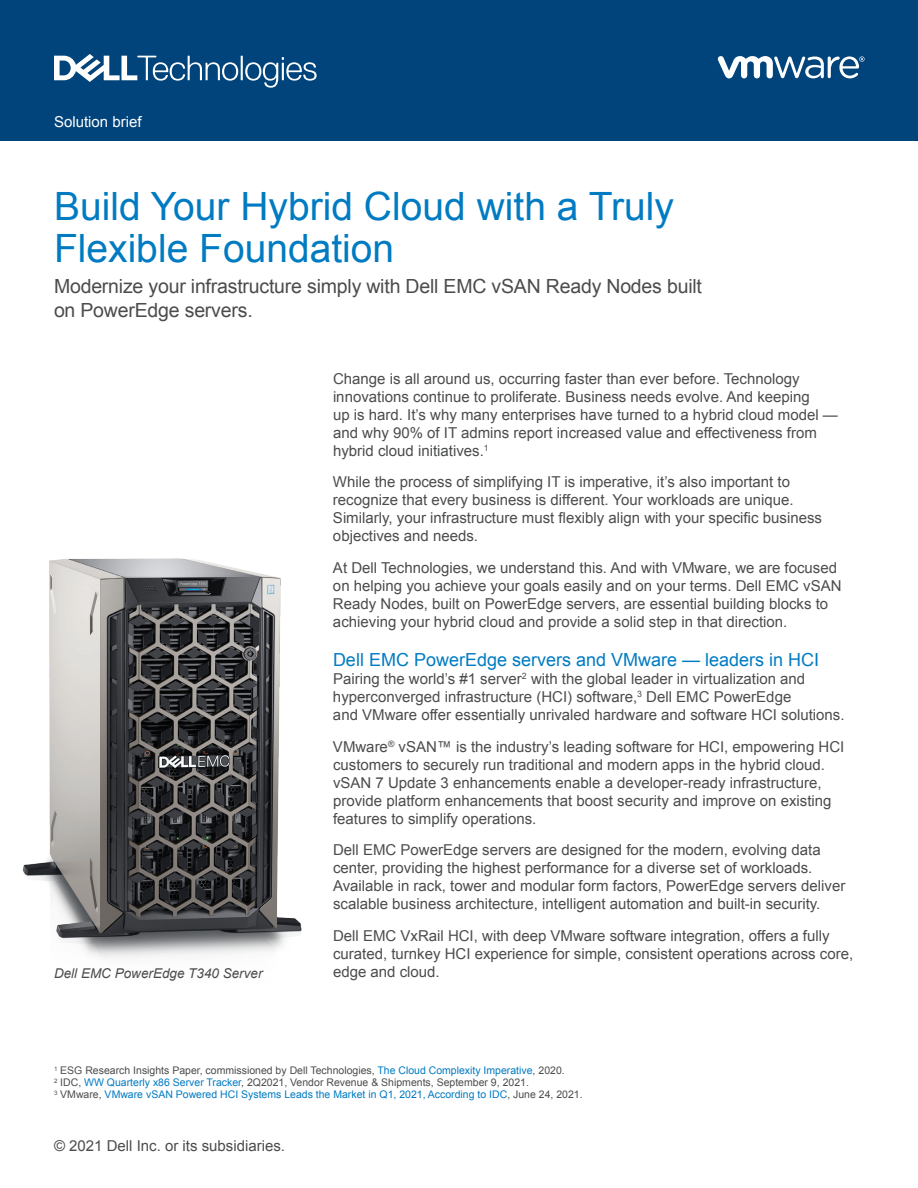
<style>
.page{position:relative;width:918px;height:1188px;background:#fff}
.page>*{position:absolute;margin:0;border:0;box-sizing:border-box;transform-origin:0 0}
.t1{font:39px/42px "Arial";color:#007bc2}
.t2{font:19.5px/24px "Arial";letter-spacing:-.01em;color:#4b4c4d}
.t3{font:18px "Arial";color:#007bc2}
.t4{font:15px/18px "Arial";color:#4b4c4d}
.t5{font:15px "Arial";color:#fff}
.t6{font:italic 13.5px "Arial";color:#4b4c4d}
.t7{font:10.5px/12px "Arial";color:#4b4c4d}
.s1{color:#007bc2}
</style>
<div class="page">
<div style="left:0;top:0;width:918px;height:141px;background:#00447b"></div>
<svg style="left:54px;top:54px;width:263px;height:34px"></svg>
<img style="left:22px;top:558px;width:280px;height:400px">
<svg style="left:718px;top:56px;width:147px;height:22px"></svg>
<p class="t5" style="left:54px;top:112px;width:89px">Solution brief</p>
<h1 class="t1" style="left:54px;top:186px;width:621px">Build Your Hybrid Cloud with a Truly<br>Flexible Foundation</h1>
<h2 class="t2" style="left:54px;top:275px;width:650px">Modernize your infrastructure simply with Dell EMC vSAN Ready Nodes built on PowerEdge servers.</h2>
<p class="t6" style="left:54px;top:964px;width:210px">Dell EMC PowerEdge T340 Server</p>
<p class="t4" style="left:333px;top:370px;width:506px">Change is all around us, occurring faster than ever before. Technology innovations continue to proliferate. Business needs evolve. And keeping<br>up is hard. It’s why many enterprises have turned to a hybrid cloud model — and why 90% of IT admins report increased value and effectiveness from hybrid cloud initiatives.<sup>1</sup></p>
<p class="t4" style="left:333px;top:473px;width:491px">While the process of simplifying IT is imperative, it’s also important to recognize that every business is different. Your workloads are unique.<br>Similarly, your infrastructure must flexibly align with your specific business objectives and needs.</p>
<p class="t4" style="left:333px;top:559px;width:510px">At Dell Technologies, we understand this. And with VMware, we are focused on helping you achieve your goals easily and on your terms. Dell EMC vSAN Ready Nodes, built on PowerEdge servers, are essential building blocks to achieving your hybrid cloud and provide a solid step in that direction.</p>
<p class="t3" style="left:333px;top:648px;width:488px">Dell EMC PowerEdge servers and VMware — leaders in HCI</p>
<p class="t4" style="left:333px;top:670px;width:513px">Pairing the world’s #1 server<sup>2</sup> with the global leader in virtualization and hyperconverged infrastructure (HCI) software,<sup>3</sup> Dell EMC PowerEdge<br>and VMware offer essentially unrivaled hardware and software HCI solutions.</p>
<p class="t4" style="left:333px;top:738px;width:513px">VMware<sup>®</sup> vSAN™ is the industry’s leading software for HCI, empowering HCI customers to securely run traditional and modern apps in the hybrid cloud. vSAN 7 Update 3 enhancements enable a developer-ready infrastructure, provide platform enhancements that boost security and improve on existing features to simplify operations.</p>
<p class="t4" style="left:333px;top:841px;width:514px">Dell EMC PowerEdge servers are designed for the modern, evolving data center, providing the highest performance for a diverse set of workloads.<br>Available in rack, tower and modular form factors, PowerEdge servers deliver scalable business architecture, intelligent automation and built‑in security.</p>
<p class="t4" style="left:333px;top:927px;width:522px">Dell EMC VxRail HCI, with deep VMware software integration, offers a fully curated, turnkey HCI experience for simple, consistent operations across core, edge and cloud.</p>
<p class="t7" style="left:54px;top:1064px;width:530px"><sup>1</sup> ESG Research Insights Paper, commissioned by Dell Technologies, <span class="s1">The Cloud Complexity Imperative</span>, 2020.<br><sup>2</sup> IDC, <span class="s1">WW Quarterly x86 Server Tracker</span>, 2Q2021, Vendor Revenue &amp; Shipments, September 9, 2021.<br><sup>3</sup> VMware, <span class="s1">VMware vSAN Powered HCI Systems Leads the Market in Q1, 2021, According to IDC</span>, June 24, 2021.</p>
<p class="t4" style="left:54px;top:1137px;width:233px">© 2021 Dell Inc. or its subsidiaries.</p>
</div>
